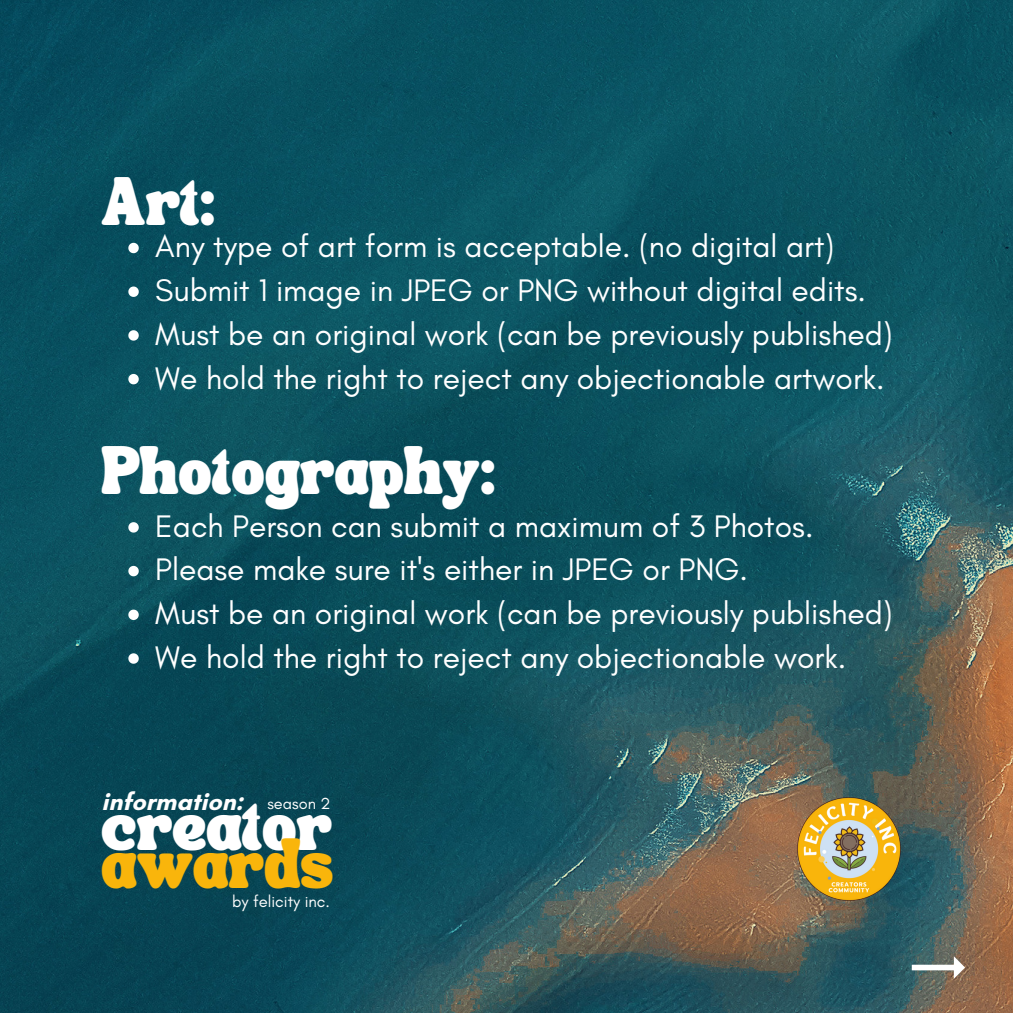
<style>
.page{position:relative;width:1013px;height:1013px;background:#fff}
.page>*{position:absolute;margin:0;border:0;box-sizing:border-box;transform-origin:0 0}
.t1{font:34.5px "TANSONGBIRD";color:#fff}
.t2{font:34.5px "TANSONGBIRD";color:#f9b50b}
.t3{font:33.25px "TANSONGBIRD";color:#fff}
.t4{font:31.75px/43.8px "Glacial Indifference";color:#fff}
.t5{font:700 25px "Glacial Indifference";color:#fff}
.t6{font:16.62px "Glacial Indifference";color:#fff}
.t7{font:16.25px "Glacial Indifference";color:#fff}
</style>
<div class="page">
<img style="left:0;top:0;width:1012px;height:1012px">
<svg style="left:128px;top:243px;width:11px;height:10px"></svg>
<svg style="left:128px;top:286px;width:11px;height:11px"></svg>
<svg style="left:128px;top:330px;width:11px;height:10px"></svg>
<svg style="left:128px;top:374px;width:11px;height:10px"></svg>
<svg style="left:128px;top:522px;width:11px;height:10px"></svg>
<svg style="left:128px;top:566px;width:11px;height:10px"></svg>
<svg style="left:128px;top:609px;width:11px;height:11px"></svg>
<svg style="left:128px;top:653px;width:11px;height:10px"></svg>
<img style="left:786px;top:786px;width:125px;height:125px">
<svg style="left:911px;top:956px;width:54px;height:22px"></svg>
<p class="t3" style="left:101px;top:194px;width:116px">Art:</p>
<p class="t4" style="left:155px;top:224px;width:739px">Any type of art form is acceptable. (no digital art)<br>Submit 1 image in JPEG or PNG without digital edits.<br>Must be an original work (can be previously published)<br>We hold the right to reject any objectionable artwork.</p>
<p class="t3" style="left:101px;top:463px;width:396px">Photography:</p>
<p class="t4" style="left:155px;top:504px;width:739px">Each Person can submit a maximum of 3 Photos.<br>Please make sure it's either in JPEG or PNG.<br>Must be an original work (can be previously published)<br>We hold the right to reject any objectionable work.</p>
<p class="t5" style="left:101px;top:786px;width:143px">information:</p>
<p class="t7" style="left:267px;top:793px;width:64px">season 2</p>
<p class="t1" style="left:101px;top:818px;width:232px">creator</p>
<p class="t2" style="left:101px;top:855px;width:234px">awards</p>
<p class="t6" style="left:232px;top:891px;width:99px">by felicity inc.</p>
</div>
